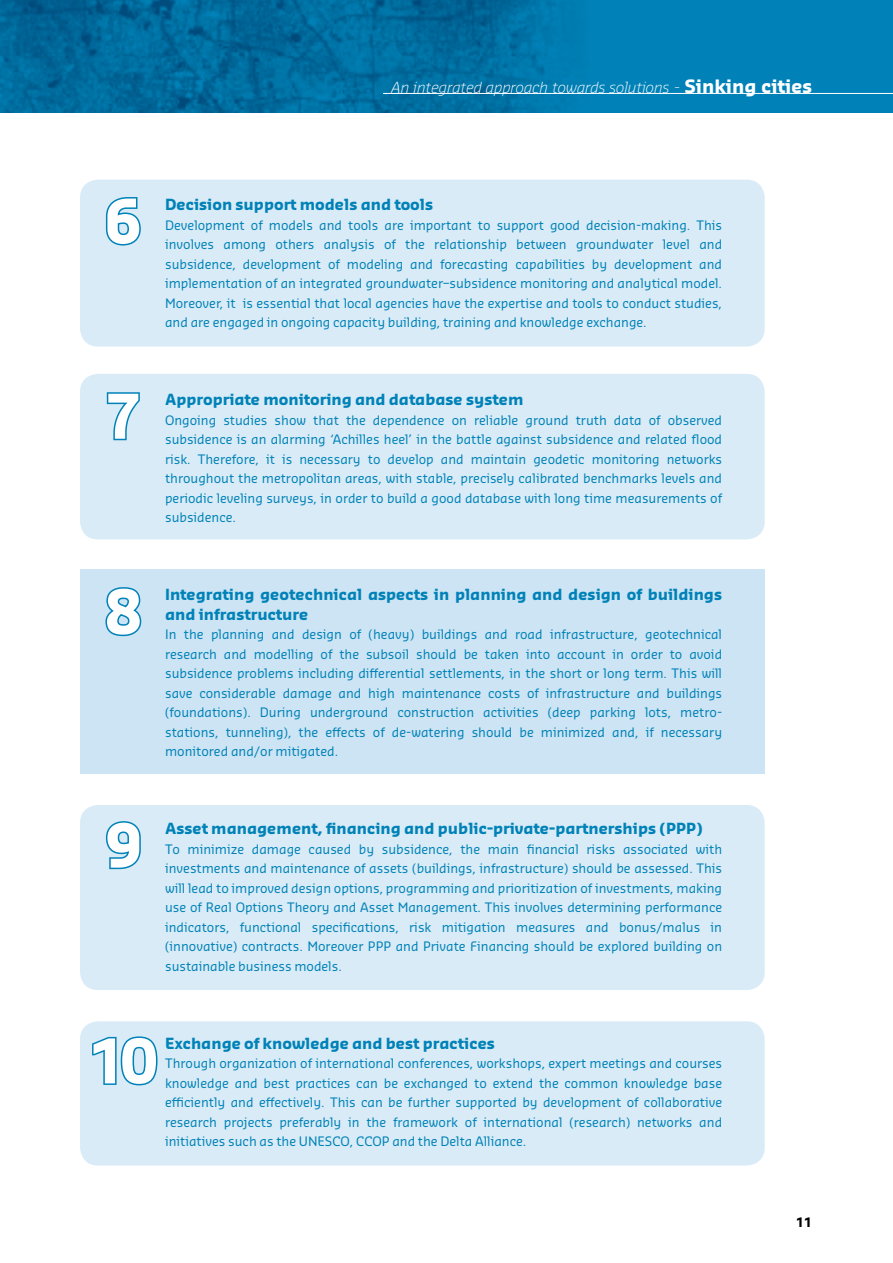
<style>
.page{position:relative;width:893px;height:1263px;background:#fff}
.page>*{position:absolute;margin:0;border:0;box-sizing:border-box;transform-origin:0 0}
.t1{font:700 60px "Sansa Pro";color:#fff}
.t2{font:700 15px/19.5px "Sansa Pro";color:#0082b8}
.t3{font:italic 300 15px "Sansa Pro";color:#fff}
.t4{font:12.75px/19.5px "Sansa Pro";color:#0082b8;text-align:justify}
.t5{font:700 12.75px "Sansa Pro";color:#000}
.s1{font-style:normal}
.s2{font-weight:700;font-style:normal;font-size:18px}
</style>
<div class="page">
<div style="left:0;top:0;width:893px;height:112px;background:#0082b8"></div>
<img style="left:0;top:0;width:589px;height:112px">
<hr style="left:383px;top:93px;width:510px;height:1px;background:#fff">
<div style="left:80px;top:180px;width:685px;height:167px;background:#d9ebf6;border-radius:18px"></div>
<div style="left:80px;top:374px;width:685px;height:165px;background:#d9ebf6;border-radius:18px"></div>
<div style="left:80px;top:569px;width:685px;height:204px;background:#cce4f3"></div>
<div style="left:80px;top:805px;width:685px;height:185px;background:#d9ebf6;border-radius:18px"></div>
<div style="left:80px;top:1021px;width:685px;height:144px;background:#d9ebf6;border-radius:18px"></div>
<svg style="left:105px;top:197px;width:36px;height:49px"></svg>
<svg style="left:106px;top:392px;width:34px;height:49px"></svg>
<svg style="left:105px;top:587px;width:37px;height:50px"></svg>
<svg style="left:105px;top:821px;width:36px;height:49px"></svg>
<svg style="left:92px;top:1036px;width:66px;height:50px"></svg>
<p class="t3" style="left:392px;top:78px;width:422px">An integrated approach towards solutions <span class="s1">-</span> <span class="s2">Sinking cities</span></p>
<h1 class="t1" style="left:105px;top:182px;width:39px">6</h1>
<p class="t2" style="left:165px;top:194px;width:270px">Decision support models and tools</p>
<p class="t4" style="left:165px;top:215px;width:559px">Development of models and tools are important to support good decision-making. This involves among others analysis of the relationship between groundwater level and subsidence, development of modeling and forecasting capabilities by development and implementation of an integrated groundwater–subsidence monitoring and analytical model.<br>Moreover, it is essential that local agencies have the expertise and tools to conduct studies, and are engaged in ongoing capacity building, training and knowledge exchange.</p>
<h1 class="t1" style="left:105px;top:377px;width:39px">7</h1>
<p class="t2" style="left:165px;top:389px;width:360px">Appropriate monitoring and database system</p>
<p class="t4" style="left:165px;top:410px;width:559px">Ongoing studies show that the dependence on reliable ground truth data of observed subsidence is an alarming ‘Achilles heel’ in the battle against subsidence and related flood risk. Therefore, it is necessary to develop and maintain geodetic monitoring networks throughout the metropolitan areas, with stable, precisely calibrated benchmarks levels and periodic leveling surveys, in order to build a good database with long time measurements of subsidence.</p>
<h1 class="t1" style="left:105px;top:572px;width:39px">8</h1>
<p class="t2" style="left:165px;top:584px;width:558px">Integrating geotechnical aspects in planning and design of buildings and infrastructure</p>
<p class="t4" style="left:165px;top:624px;width:559px">In the planning and design of (heavy) buildings and road infrastructure, geotechnical research and modelling of the subsoil should be taken into account in order to avoid subsidence problems including differential settlements, in the short or long term. This will save considerable damage and high maintenance costs of infrastructure and buildings (foundations). During underground construction activities (deep parking lots, metro&shy;stations, tunneling), the effects of de-watering should be minimized and, if necessary monitored and/or mitigated.</p>
<h1 class="t1" style="left:105px;top:806px;width:39px">9</h1>
<p class="t2" style="left:165px;top:818px;width:539px">Asset management, financing and public-private-partnerships (PPP)</p>
<p class="t4" style="left:165px;top:839px;width:559px">To minimize damage caused by subsidence, the main financial risks associated with investments and maintenance of assets (buildings, infrastructure) should be assessed. This will lead to improved design options, programming and prioritization of investments, making use of Real Options Theory and Asset Management. This involves determining performance indicators, functional specifications, risk mitigation measures and bonus/malus in (innovative) contracts. Moreover PPP and Private Financing should be explored building on sustainable business models.</p>
<h1 class="t1" style="left:89px;top:1021px;width:70px">10</h1>
<p class="t2" style="left:165px;top:1033px;width:331px">Exchange of knowledge and best practices</p>
<p class="t4" style="left:165px;top:1053px;width:559px">Through organization of international conferences, workshops, expert meetings and courses knowledge and best practices can be exchanged to extend the common knowledge base efficiently and effectively. This can be further supported by development of collaborative research projects preferably in the framework of international (research) networks and initiatives such as the UNESCO, CCOP and the Delta Alliance.</p>
<p class="t5" style="left:796px;top:1213px;width:17px">11</p>
</div>
